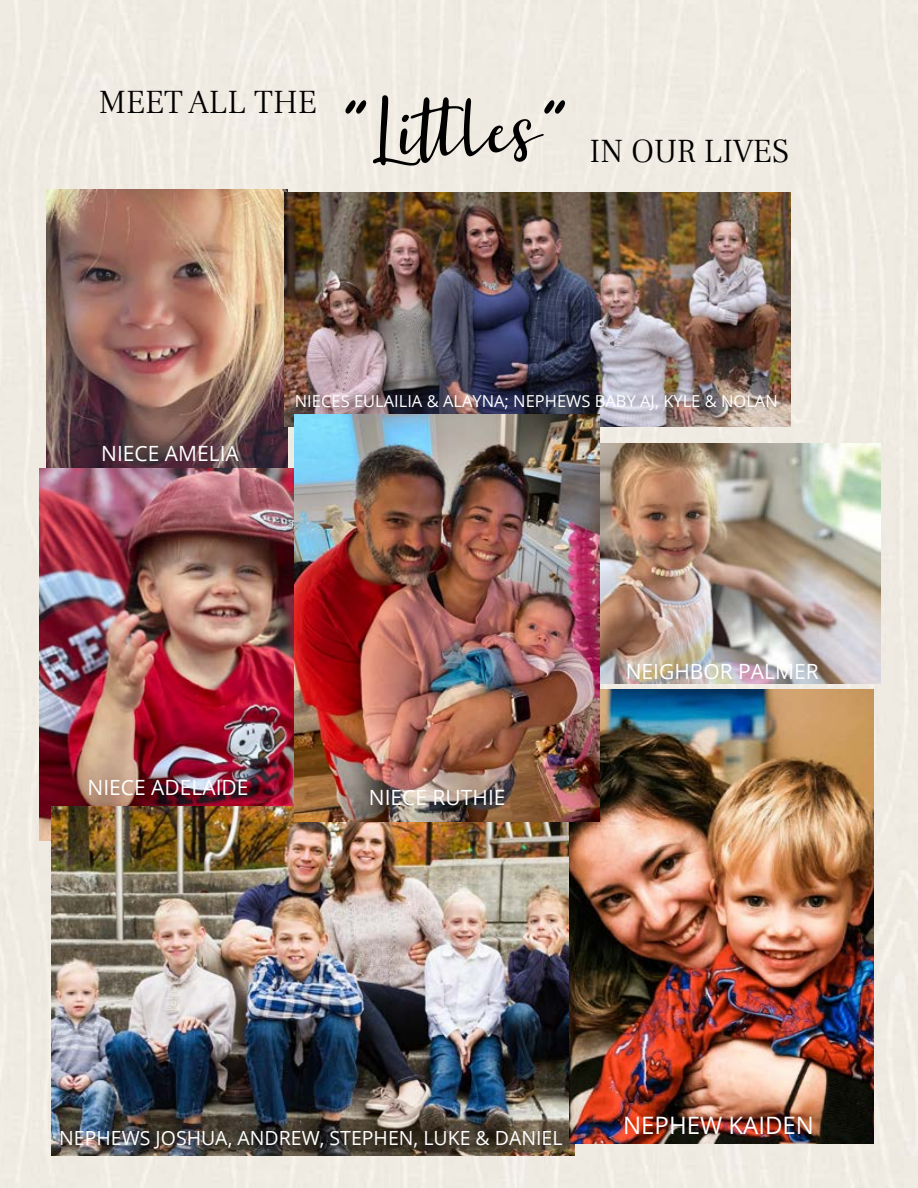
<style>
.page{position:relative;width:918px;height:1188px;background:#efebe2}
.page>*{position:absolute;margin:0;border:0;box-sizing:border-box;transform-origin:0 0}
.t1{font:78px "Bergenia Script";color:#000}
.t2{font:300 33px "Frank Ruhl Libre";color:#000}
.t3{font:300 33px "Frank Ruhl Libre";letter-spacing:-.02em;color:#000}
.t4{font:24px "Open Sans";color:#fff}
.t5{font:21px "Open Sans";color:#fff}
.t6{font:19.5px "Open Sans";color:#fff}
.t7{font:16.5px "Open Sans";color:#fff}
</style>
<div class="page">
<img style="left:46px;top:189px;width:241px;height:280px">
<img style="left:39px;top:469px;width:255px;height:372px">
<img style="left:285px;top:193px;width:506px;height:234px">
<img style="left:52px;top:807px;width:522px;height:348px">
<img style="left:570px;top:689px;width:303px;height:455px">
<img style="left:599px;top:444px;width:281px;height:239px">
<img style="left:294px;top:415px;width:305px;height:406px">
<h2 class="t2" style="left:99px;top:82px;width:219px">MEET ALL THE</h2>
<h1 class="t1" style="left:341px;top:82px;width:233px">"Littles"</h1>
<h2 class="t3" style="left:590px;top:131px;width:201px">IN OUR LIVES</h2>
<p class="t5" style="left:101px;top:439px;width:139px">NIECE AMELIA</p>
<p class="t7" style="left:295px;top:390px;width:484px">NIECES EULAILIA &amp; ALAYNA; NEPHEWS BABY AJ, KYLE &amp; NOLAN</p>
<p class="t5" style="left:88px;top:773px;width:163px">NIECE ADELAIDE</p>
<p class="t5" style="left:369px;top:783px;width:138px">NIECE RUTHIE</p>
<p class="t5" style="left:626px;top:657px;width:195px">NEIGHBOR PALMER</p>
<p class="t6" style="left:59px;top:1125px;width:505px">NEPHEWS JOSHUA, ANDREW, STEPHEN, LUKE &amp; DANIEL</p>
<p class="t4" style="left:623px;top:1109px;width:192px">NEPHEW KAIDEN</p>
</div>
